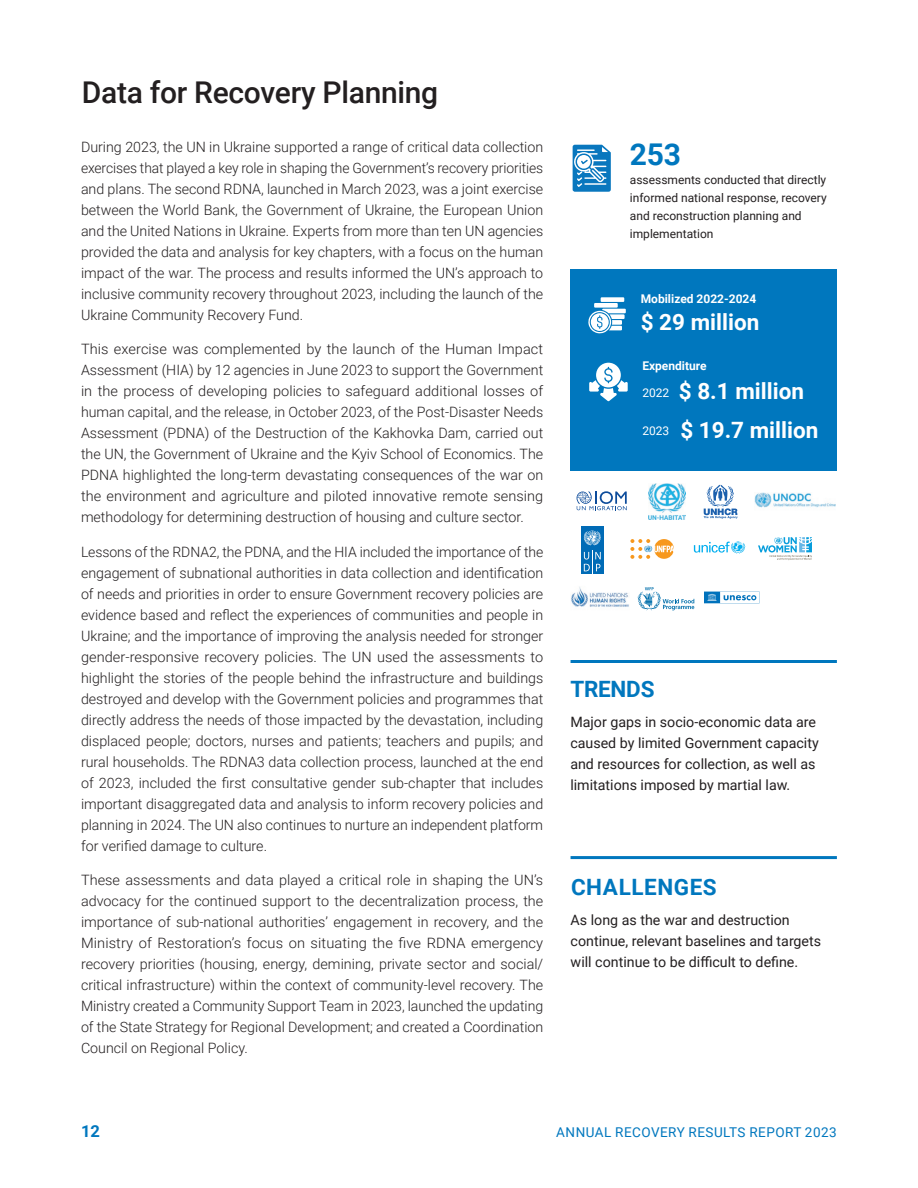
<style>
.page{position:relative;width:918px;height:1188px;background:#fff}
.page>*{position:absolute;margin:0;border:0;box-sizing:border-box;transform-origin:0 0}
.t1{font:500 30px "Roboto";letter-spacing:-.01em;color:#231f20}
.t2{font:700 30px "Roboto";color:#0077be}
.t3{font:700 22.5px/39.3px "Roboto";color:#fff}
.t4{font:700 22.5px "Roboto";letter-spacing:.025em;color:#0077be}
.t5{font:700 16.5px "Roboto";color:#0077be}
.t6{font:300 14.25px/21px "Roboto";color:#231f20;text-align:justify}
.t7{font:14.25px/21px "Roboto";color:#231f20}
.t8{font:13.5px "Roboto";letter-spacing:.035em;color:#0077be}
.t9{font:12px/18px "Roboto";color:#231f20}
.t10{font:700 12px "Roboto";color:#fff}
.t11{font:12px "Roboto";color:#fff}
</style>
<div class="page">
<div style="left:570px;top:269px;width:267px;height:202px;background:#0077be"></div>
<svg style="left:589px;top:363px;width:39px;height:38px"></svg>
<svg style="left:573px;top:145px;width:38px;height:47px"></svg>
<svg style="left:588px;top:297px;width:38px;height:37px"></svg>
<hr style="left:571px;top:660px;width:266px;height:3px;background:#0077be">
<hr style="left:571px;top:856px;width:266px;height:3px;background:#0077be">
<svg style="left:581px;top:550px;width:11px;height:11px"></svg>
<div style="left:593px;top:550px;width:10px;height:11px;background:#006bb6"></div>
<div style="left:593px;top:562px;width:10px;height:11px;background:#006bb6"></div>
<svg style="left:581px;top:562px;width:11px;height:11px"></svg>
<svg style="left:584px;top:552px;width:17px;height:19px"></svg>
<div style="left:581px;top:526px;width:22px;height:23px;background:#006bb6"></div>
<svg style="left:584px;top:531px;width:17px;height:14px"></svg>
<svg style="left:630px;top:539px;width:44px;height:20px"></svg>
<svg style="left:638px;top:587px;width:56px;height:23px"></svg>
<svg style="left:577px;top:491px;width:50px;height:19px"></svg>
<svg style="left:704px;top:485px;width:34px;height:34px"></svg>
<svg style="left:704px;top:592px;width:56px;height:11px"></svg>
<svg style="left:694px;top:541px;width:51px;height:13px"></svg>
<img style="left:649px;top:484px;width:36px;height:36px">
<img style="left:571px;top:586px;width:58px;height:21px">
<img style="left:755px;top:493px;width:80px;height:15px">
<svg style="left:758px;top:537px;width:54px;height:23px"></svg>
<h1 class="t1" style="left:82px;top:72px;width:358px">Data for Recovery Planning</h1>
<p class="t6" style="left:81px;top:136px;width:464px">During 2023, the UN in Ukraine supported a range of critical data collection exercises that played a key role in shaping the Government’s recovery priorities and plans. The second RDNA, launched in March 2023, was a joint exercise between the World Bank, the Government of Ukraine, the European Union and the United Nations in Ukraine. Experts from more than ten UN agencies provided the data and analysis for key chapters, with a focus on the human impact of the war. The process and results informed the UN’s approach to inclusive community recovery throughout 2023, including the launch of the Ukraine Community Recovery Fund.</p>
<p class="t6" style="left:81px;top:338px;width:464px">This exercise was complemented by the launch of the Human Impact Assessment (HIA) by 12 agencies in June 2023 to support the Government in the process of developing policies to safeguard additional losses of human capital, and the release, in October 2023, of the Post-Disaster Needs Assessment (PDNA) of the Destruction of the Kakhovka Dam, carried out the UN, the Government of Ukraine and the Kyiv School of Economics. The PDNA highlighted the long-term devastating consequences of the war on the environment and agriculture and piloted innovative remote sensing methodology for determining destruction of housing and culture sector.</p>
<p class="t6" style="left:81px;top:541px;width:464px">Lessons of the RDNA2, the PDNA, and the HIA included the importance of the engagement of subnational authorities in data collection and identification of needs and priorities in order to ensure Government recovery policies are evidence based and reflect the experiences of communities and people in Ukraine; and the importance of improving the analysis needed for stronger gender-responsive recovery policies. The UN used the assessments to highlight the stories of the people behind the infrastructure and buildings destroyed and develop with the Government policies and programmes that directly address the needs of those impacted by the devastation, including displaced people; doctors, nurses and patients; teachers and pupils; and rural households. The RDNA3 data collection process, launched at the end of 2023, included the first consultative gender sub-chapter that includes important disaggregated data and analysis to inform recovery policies and planning in 2024. The UN also continues to nurture an independent platform for verified damage to culture.</p>
<p class="t6" style="left:81px;top:869px;width:464px">These assessments and data played a critical role in shaping the UN’s advocacy for the continued support to the decentralization process, the importance of sub-national authorities’ engagement in recovery, and the Ministry of Restoration’s focus on situating the five RDNA emergency recovery priorities (housing, energy, demining, private sector and social/ critical infrastructure) within the context of community-level recovery. The Ministry created a Community Support Team in 2023, launched the updating of the State Strategy for Regional Development; and created a Coordination Council on Regional Policy.</p>
<h1 class="t2" style="left:630px;top:133px;width:53px">253</h1>
<p class="t9" style="left:630px;top:170px;width:198px">assessments conducted that directly informed national response, recovery and reconstruction planning and implementation</p>
<p class="t10" style="left:641px;top:291px;width:117px">Mobilized 2022-2024</p>
<h2 class="t3" style="left:641px;top:301px;width:120px">$ 29 million</h2>
<p class="t10" style="left:642px;top:358px;width:66px">Expenditure</p>
<p class="t11" style="left:642px;top:384px;width:28px">2022</p>
<p class="t11" style="left:642px;top:422px;width:28px">2023</p>
<h2 class="t3" style="left:679px;top:370px;width:141px">$ 8.1 million $ 19.7 million</h2>
<h2 class="t4" style="left:570px;top:674px;width:86px">TRENDS</h2>
<p class="t7" style="left:570px;top:711px;width:250px">Major gaps in socio-economic data are caused by limited Government capacity and resources for collection, as well as limitations imposed by martial law.</p>
<h2 class="t4" style="left:571px;top:871px;width:147px">CHALLENGES</h2>
<p class="t7" style="left:571px;top:909px;width:252px">As long as the war and destruction continue, relevant baselines and targets will continue to be difficult to define.</p>
<p class="t5" style="left:81px;top:1120px;width:20px">12</p>
<p class="t8" style="left:556px;top:1123px;width:282px">ANNUAL RECOVERY RESULTS REPORT 2023</p>
</div>
